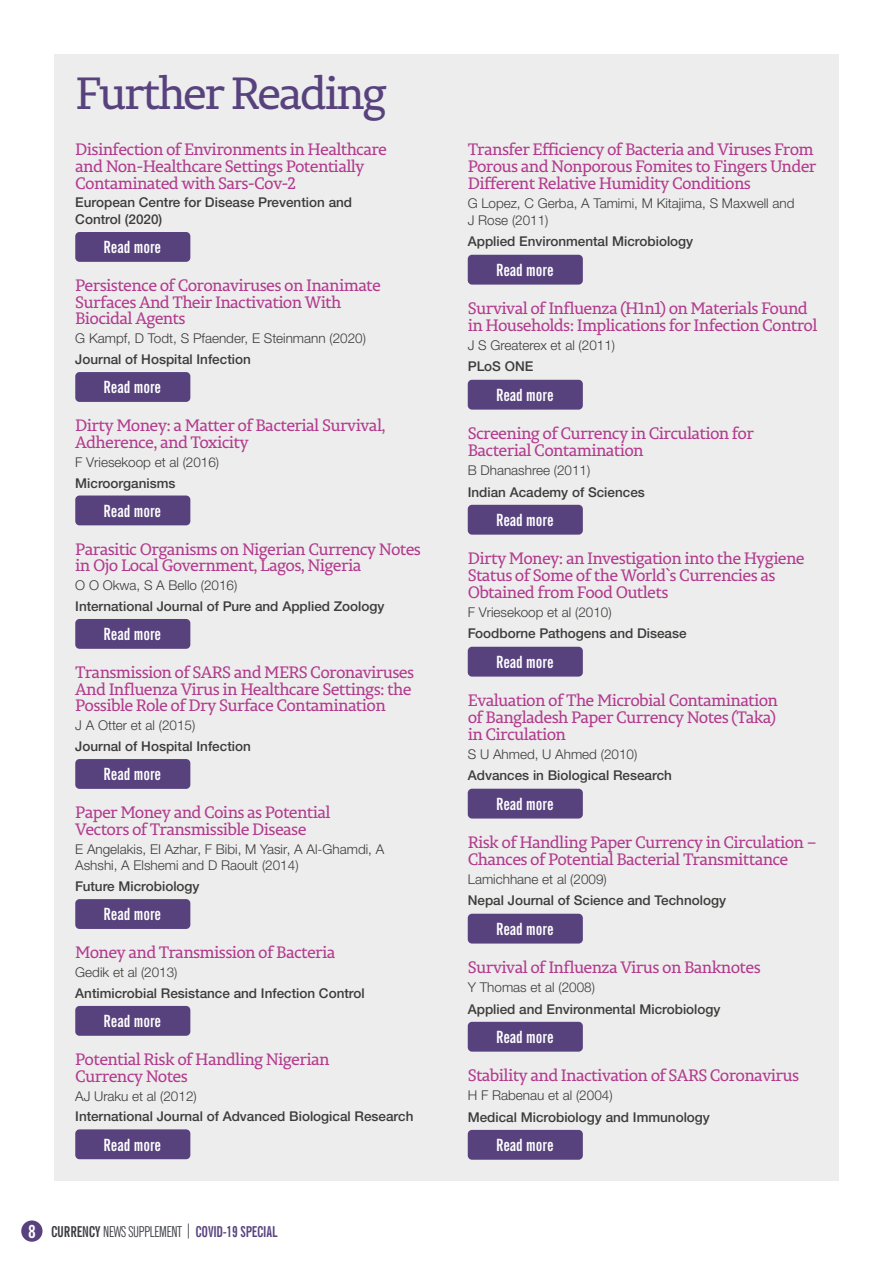
<style>
.page{position:relative;width:893px;height:1263px;background:#fff}
.page>*{position:absolute;margin:0;border:0;box-sizing:border-box;transform-origin:0 0}
.t1{font:45px "Permian Slab Serif Typeface";letter-spacing:-.06em;color:#58427e}
.t2{font:700 extra-condensed 16.8px "News Gothic BT";color:#fff}
.t3{font:16.5px/16.6px "Permian Slab Serif Typeface";letter-spacing:-.04em;color:#b23a8d}
.t4{font:700 extra-condensed 15px "News Gothic BT";letter-spacing:-.01em;color:#58427e}
.t5{font:500 13.5px/16.6px "Helvetica Neue LTW1 G";color:#3c3c3b}
.t6{font:300 13.5px/16.6px "Helvetica Neue LTW1 G";color:#3c3c3b}
.s1{font-stretch:condensed;font-size:18px;color:#fff}
.s2{color:#393b41}
.s3{font-weight:400;color:#393b41}
.s4{font-weight:400;font-stretch:condensed;color:#393b41}
</style>
<div class="page">
<div style="left:21px;top:1220px;width:22px;height:22px;background:#58427e;border-radius:50%"></div>
<div style="left:54px;top:54px;width:785px;height:1127px;background:#ededed"></div>
<div style="left:75px;top:232px;width:115px;height:30px;background:#58427e;border-radius:4px"></div>
<div style="left:75px;top:372px;width:115px;height:30px;background:#58427e;border-radius:4px"></div>
<div style="left:75px;top:495px;width:115px;height:30px;background:#58427e;border-radius:4px"></div>
<div style="left:75px;top:619px;width:115px;height:30px;background:#58427e;border-radius:4px"></div>
<div style="left:75px;top:759px;width:115px;height:30px;background:#58427e;border-radius:4px"></div>
<div style="left:75px;top:899px;width:115px;height:30px;background:#58427e;border-radius:4px"></div>
<div style="left:75px;top:1006px;width:115px;height:30px;background:#58427e;border-radius:4px"></div>
<div style="left:75px;top:1129px;width:115px;height:30px;background:#58427e;border-radius:4px"></div>
<div style="left:468px;top:255px;width:115px;height:30px;background:#58427e;border-radius:4px"></div>
<div style="left:468px;top:380px;width:115px;height:30px;background:#58427e;border-radius:4px"></div>
<div style="left:468px;top:505px;width:115px;height:30px;background:#58427e;border-radius:4px"></div>
<div style="left:468px;top:647px;width:115px;height:30px;background:#58427e;border-radius:4px"></div>
<div style="left:468px;top:789px;width:115px;height:29px;background:#58427e;border-radius:4px"></div>
<div style="left:468px;top:914px;width:115px;height:29px;background:#58427e;border-radius:4px"></div>
<div style="left:468px;top:1022px;width:115px;height:30px;background:#58427e;border-radius:4px"></div>
<div style="left:468px;top:1130px;width:115px;height:30px;background:#58427e;border-radius:4px"></div>
<h1 class="t1" style="left:75px;top:58px;width:313px">Further Reading</h1>
<p class="t3" style="left:75px;top:141px;width:313px">Disinfection of Environments in Healthcare and Non-Healthcare Settings Potentially<br>Contaminated with Sars-Cov-2</p>
<p class="t5" style="left:75px;top:194px;width:278px">European Centre for Disease Prevention and<br>Control (2020)</p>
<p class="t2" style="left:104px;top:237px;width:59px">Read more</p>
<p class="t3" style="left:75px;top:276px;width:307px">Persistence of Coronaviruses on Inanimate<br>Surfaces And Their Inactivation With<br>Biocidal Agents</p>
<p class="t6" style="left:75px;top:330px;width:292px">G Kampf, D Todt, S Pfaender, E Steinmann (2020)</p>
<p class="t5" style="left:75px;top:351px;width:177px">Journal of Hospital Infection</p>
<p class="t2" style="left:104px;top:377px;width:59px">Read more</p>
<p class="t3" style="left:75px;top:416px;width:312px">Dirty Money: a Matter of Bacterial Survival,<br>Adherence, and Toxicity</p>
<p class="t6" style="left:75px;top:453px;width:145px">F Vriesekoop et al (2016)</p>
<p class="t5" style="left:75px;top:474px;width:102px">Microorganisms</p>
<p class="t2" style="left:104px;top:501px;width:59px">Read more</p>
<p class="t3" style="left:75px;top:540px;width:347px">Parasitic Organisms on Nigerian Currency Notes in Ojo Local Government, Lagos, Nigeria</p>
<p class="t6" style="left:75px;top:577px;width:164px">O O Okwa, S A Bello (2016)</p>
<p class="t5" style="left:75px;top:598px;width:311px">International Journal of Pure and Applied Zoology</p>
<p class="t2" style="left:104px;top:624px;width:59px">Read more</p>
<p class="t3" style="left:75px;top:663px;width:340px">Transmission of SARS and MERS Coronaviruses<br>And Influenza Virus in Healthcare Settings: the<br>Possible Role of Dry Surface Contamination</p>
<p class="t6" style="left:75px;top:717px;width:122px">J A Otter et al (2015)</p>
<p class="t5" style="left:75px;top:738px;width:177px">Journal of Hospital Infection</p>
<p class="t2" style="left:104px;top:764px;width:59px">Read more</p>
<p class="t3" style="left:75px;top:803px;width:257px">Paper Money and Coins as Potential<br>Vectors of Transmissible Disease</p>
<p class="t6" style="left:75px;top:840px;width:310px">E Angelakis, EI Azhar, F Bibi, M Yasir, A Al-Ghamdi, A<br>Ashshi, A Elshemi and D Raoult (2014)</p>
<p class="t5" style="left:75px;top:878px;width:126px">Future Microbiology</p>
<p class="t2" style="left:104px;top:904px;width:59px">Read more</p>
<p class="t3" style="left:75px;top:943px;width:262px">Money and Transmission of Bacteria</p>
<p class="t6" style="left:75px;top:964px;width:104px">Gedik et al (2013)</p>
<p class="t5" style="left:75px;top:985px;width:291px">Antimicrobial Resistance and Infection Control</p>
<p class="t2" style="left:104px;top:1011px;width:59px">Read more</p>
<p class="t3" style="left:75px;top:1050px;width:256px">Potential Risk of Handling Nigerian<br>Currency Notes</p>
<p class="t6" style="left:75px;top:1087px;width:123px">AJ Uraku et al (2012)</p>
<p class="t5" style="left:75px;top:1108px;width:340px">International Journal of Advanced Biological Research</p>
<p class="t2" style="left:104px;top:1134px;width:59px">Read more</p>
<p class="t4" style="left:28px;top:1222px;width:251px"><span class="s1">8</span> <span class="s2">CURRENCY</span> <span class="s3">NEWS SUPPLEMENT</span> <span class="s4">|</span> COVID-19 SPECIAL</p>
<p class="t3" style="left:468px;top:140px;width:350px">Transfer Efficiency of Bacteria and Viruses From<br>Porous and Nonporous Fomites to Fingers Under<br>Different Relative Humidity Conditions</p>
<p class="t6" style="left:468px;top:195px;width:328px">G Lopez, C Gerba, A Tamimi, M Kitajima, S Maxwell and<br>J Rose (2011)</p>
<p class="t5" style="left:468px;top:233px;width:227px">Applied Environmental Microbiology</p>
<p class="t2" style="left:496px;top:260px;width:59px">Read more</p>
<p class="t3" style="left:468px;top:299px;width:351px">Survival of Influenza (H1n1) on Materials Found in Households: Implications for Infection Control</p>
<p class="t6" style="left:468px;top:337px;width:149px">J S Greaterex et al (2011)</p>
<p class="t5" style="left:468px;top:358px;width:67px">PLoS ONE</p>
<p class="t2" style="left:496px;top:385px;width:59px">Read more</p>
<p class="t3" style="left:468px;top:424px;width:288px">Screening of Currency in Circulation for<br>Bacterial Contamination</p>
<p class="t6" style="left:468px;top:462px;width:124px">B Dhanashree (2011)</p>
<p class="t5" style="left:468px;top:483px;width:179px">Indian Academy of Sciences</p>
<p class="t2" style="left:496px;top:510px;width:59px">Read more</p>
<p class="t3" style="left:468px;top:549px;width:339px">Dirty Money: an Investigation into the Hygiene<br>Status of Some of the World`s Currencies as<br>Obtained from Food Outlets</p>
<p class="t6" style="left:468px;top:604px;width:145px">F Vriesekoop et al (2010)</p>
<p class="t5" style="left:468px;top:625px;width:220px">Foodborne Pathogens and Disease</p>
<p class="t2" style="left:496px;top:652px;width:59px">Read more</p>
<p class="t3" style="left:468px;top:691px;width:312px">Evaluation of The Microbial Contamination of Bangladesh Paper Currency Notes (Taka) in Circulation</p>
<p class="t6" style="left:468px;top:746px;width:171px">S U Ahmed, U Ahmed (2010)</p>
<p class="t5" style="left:468px;top:767px;width:206px">Advances in Biological Research</p>
<p class="t2" style="left:496px;top:794px;width:59px">Read more</p>
<p class="t3" style="left:468px;top:833px;width:350px">Risk of Handling Paper Currency in Circulation –<br>Chances of Potential Bacterial Transmittance</p>
<p class="t6" style="left:468px;top:871px;width:141px">Lamichhane et al (2009)</p>
<p class="t5" style="left:468px;top:892px;width:260px">Nepal Journal of Science and Technology</p>
<p class="t2" style="left:496px;top:919px;width:59px">Read more</p>
<p class="t3" style="left:468px;top:958px;width:294px">Survival of Influenza Virus on Banknotes</p>
<p class="t6" style="left:468px;top:979px;width:129px">Y Thomas et al (2008)</p>
<p class="t5" style="left:468px;top:1000px;width:254px">Applied and Environmental Microbiology</p>
<p class="t2" style="left:496px;top:1027px;width:59px">Read more</p>
<p class="t3" style="left:468px;top:1066px;width:333px">Stability and Inactivation of SARS Coronavirus</p>
<p class="t6" style="left:468px;top:1087px;width:146px">H F Rabenau et al (2004)</p>
<p class="t5" style="left:468px;top:1108px;width:244px">Medical Microbiology and Immunology</p>
<p class="t2" style="left:496px;top:1135px;width:59px">Read more</p>
</div>
